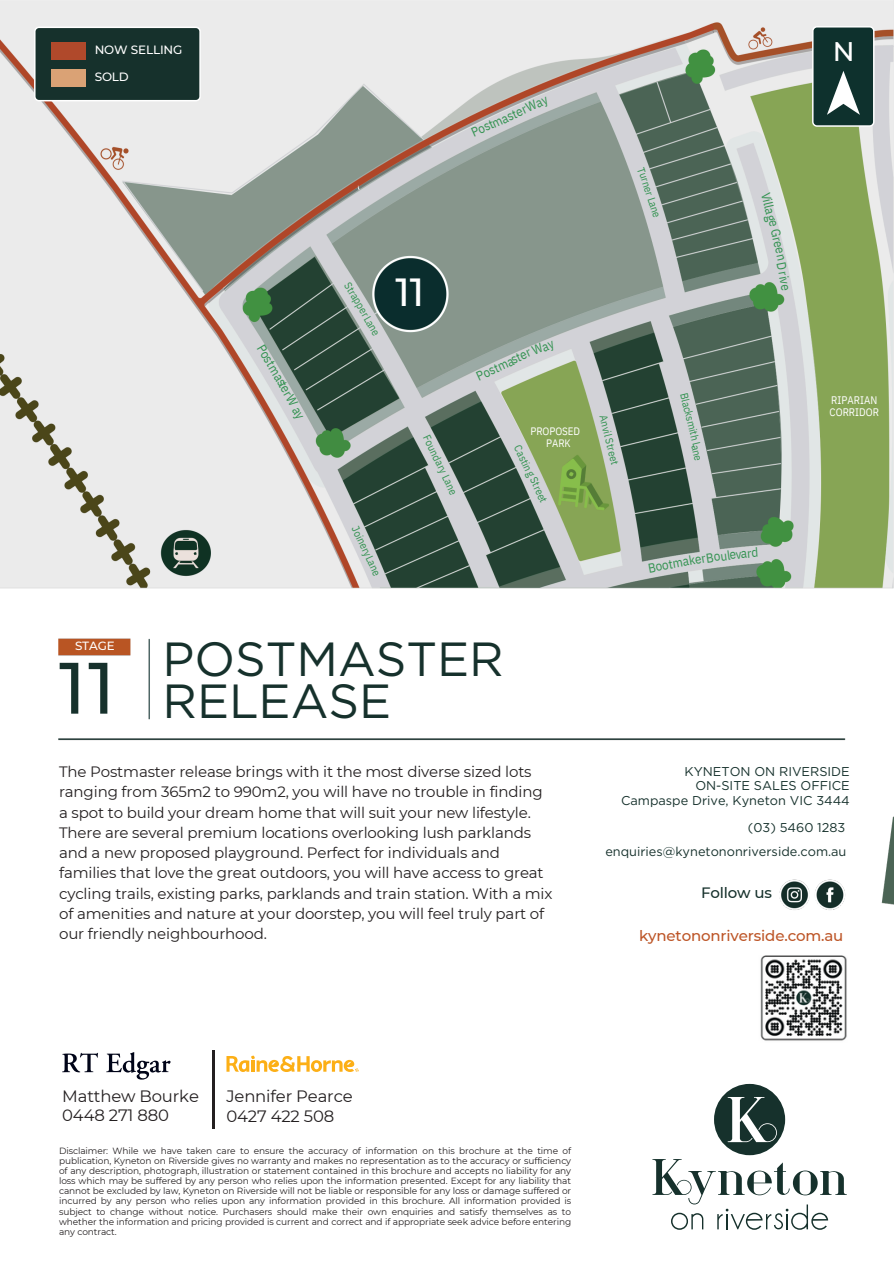
<style>
.page{position:relative;width:894px;height:1264px;background:#fff}
.page>*{position:absolute;margin:0;border:0;box-sizing:border-box;transform-origin:0 0}
.t1{font:500 72.6px "Montserrat";color:#16312c}
.t2{font:47.85px/41.7px "Gotham";color:#16312c}
.t3{font:500 39.15px "Montserrat";color:#fff}
.t4{font:500 26.85px "Montserrat";color:#fff}
.t5{font:16.5px/19.2px "Montserrat";letter-spacing:-.01em;color:#231f20}
.t6{font:15px/20.2px "Montserrat";letter-spacing:-.01em;color:#231f20}
.t7{font:500 15px "Montserrat";letter-spacing:-.01em;color:#bd5527}
.t8{font:500 15px "Montserrat";letter-spacing:-.01em;color:#16312c}
.t9{font:12.9px "IBM Plex Sans Cond";color:#349352}
.t10{font:12.75px/14.7px "Gotham";color:#16312c;text-align:right}
.t11{font:500 12px "Montserrat";letter-spacing:-.01em;color:#fff}
.t12{font:500 11.85px "Montserrat";letter-spacing:-.01em;color:#fff}
.t13{font:10.95px/11.2px "IBM Plex Sans Cond";letter-spacing:-.005em;color:#fff}
.t14{font:10.8px "IBM Plex Sans Cond";color:#349352}
.t15{font:10.8px "IBM Plex Sans Cond";letter-spacing:-.01em;color:#fff}
.t16{font:9px/10.2px "Montserrat";letter-spacing:-.01em;color:#231f20;text-align:justify}
</style>
<div class="page">
<img style="left:0;top:0;width:893px;height:1057px">
<img style="left:758px;top:955px;width:89px;height:87px">
<svg style="left:62px;top:1052px;width:36px;height:20px"></svg>
<svg style="left:106px;top:1052px;width:64px;height:27px"></svg>
<svg style="left:34px;top:27px;width:167px;height:74px;background:#233c37"></svg>
<div style="left:51px;top:43px;width:35px;height:17px;background:#b0492b"></div>
<div style="left:51px;top:70px;width:35px;height:17px;background:#daa275"></div>
<hr style="left:213px;top:1050px;width:1px;height:78px;background:#231f20">
<svg style="left:226px;top:1055px;width:132px;height:16px"></svg>
<svg style="left:652px;top:1083px;width:194px;height:146px"></svg>
<svg style="left:811px;top:26px;width:63px;height:101px;background:#36534f"></svg>
<svg style="left:706px;top:547px;width:51px;height:15px"></svg>
<svg style="left:541px;top:341px;width:14px;height:10px"></svg>
<svg style="left:776px;top:262px;width:13px;height:28px"></svg>
<svg style="left:292px;top:407px;width:11px;height:14px"></svg>
<svg style="left:691px;top:445px;width:9px;height:16px"></svg>
<svg style="left:636px;top:167px;width:9px;height:7px"></svg>
<p class="t11" style="left:95px;top:43px;width:89px">NOW SELLING</p>
<p class="t11" style="left:95px;top:70px;width:36px">SOLD</p>
<p class="t9" style="left:267px;top:341px;width:47px;rotate:59deg">Postmas</p>
<h5 class="t9" style="left:289px;top:378px;width:27px;rotate:60deg">terW</h5>
<h5 class="t9" style="left:489px;top:116px;width:62px;rotate:-25deg">masterWay</h5>
<h5 class="t9" style="left:468px;top:125px;width:25px;rotate:-24deg">Post</h5>
<h5 class="t14" style="left:649px;top:170px;width:48px;rotate:72deg">urner Lane</h5>
<h4 class="t14" style="left:353px;top:279px;width:39px;rotate:59deg">Strapper</h4>
<p class="t14" style="left:373px;top:313px;width:22px;rotate:60deg">Lane</p>
<h2 class="t3" style="left:395px;top:268px;width:30px">11</h2>
<h5 class="t9" style="left:508px;top:352px;width:35px;rotate:-24deg">ster W</h5>
<h5 class="t9" style="left:473px;top:369px;width:41px;rotate:-25deg">Postma</h5>
<p class="t14" style="left:361px;top:523px;width:55px;rotate:65deg">JoineryLane</p>
<p class="t15" style="left:530px;top:424px;width:51px">PROPOSED</p>
<p class="t15" style="left:546px;top:436px;width:26px">PARK</p>
<h5 class="t14" style="left:433px;top:432px;width:66px;rotate:65deg">Foundary Lane</h5>
<h5 class="t14" style="left:524px;top:442px;width:64px;rotate:65deg">Casting Street</h5>
<h1 class="t14" style="left:610px;top:413px;width:52px;rotate:76deg">Anvil Street</h1>
<h3 class="t14" style="left:690px;top:391px;width:57px;rotate:76deg">Blacksmith L</h3>
<p class="t9" style="left:646px;top:560px;width:26px;rotate:-11deg">Boot</p>
<p class="t9" style="left:671px;top:555px;width:35px;rotate:-10deg">maker</p>
<h3 class="t4" style="left:832px;top:35px;width:23px">N</h3>
<h6 class="t9" style="left:774px;top:190px;width:71px;rotate:77deg">Village Green</h6>
<p class="t13" style="left:829px;top:394px;width:51px">RIPARIAN<br>CORRIDOR</p>
<p class="t12" style="left:75px;top:638px;width:41px">STAGE</p>
<h5 class="t1" style="left:59px;top:643px;width:57px">11</h5>
<h5 class="t2" style="left:162px;top:638px;width:343px">POSTMASTER<br>RELEASE</h5>
<h5 class="t6" style="left:59px;top:761px;width:495px">The Postmaster release brings with it the most diverse sized lots ranging from 365m2 to 990m2, you will have no trouble in finding a spot to build your dream home that will suit your new lifestyle.<br>There are several premium locations overlooking lush parklands and a new proposed playground. Perfect for individuals and families that love the great outdoors, you will have access to great cycling trails, existing parks, parklands and train station. With a mix of amenities and nature at your doorstep, you will feel truly part of our friendly neighbourhood.</h5>
<h5 class="t10" style="left:621px;top:764px;width:230px">KYNETON ON RIVERSIDE<br>ON-SITE SALES OFFICE<br>Campaspe Drive, Kyneton VIC 3444</h5>
<p class="t10" style="left:747px;top:819px;width:99px">(03) 5460 1283</p>
<p class="t10" style="left:605px;top:843px;width:242px">enquiries@kynetononriverside.com.au</p>
<h5 class="t8" style="left:700px;top:883px;width:72px">Follow us</h5>
<h5 class="t7" style="left:639px;top:926px;width:206px">kynetononriverside.com.au</h5>
<p class="t5" style="left:62px;top:1086px;width:138px">Matthew Bourke<br>0448 271 880</p>
<h3 class="t5" style="left:226px;top:1086px;width:128px">Jennifer Pearce<br>0427 422 508</h3>
<h2 class="t16" style="left:59px;top:1145px;width:513px">Disclaimer: While we have taken care to ensure the accuracy of information on this brochure at the time of publication, Kyneton on Riverside gives no warranty and makes no representation as to the accuracy or sufficiency of any description, photograph, illustration or statement contained in this brochure and accepts no liability for any loss which may be suffered by any person who relies upon the information presented. Except for any liability that cannot be excluded by law, Kyneton on Riverside will not be liable or responsible for any loss or damage suffered or incurred by any person who relies upon any information provided in this brochure. All information provided is subject to change without notice. Purchasers should make their own enquiries and satisfy themselves as to whether the information and pricing provided is current and correct and if appropriate seek advice before entering any contract.</h2>
</div>
